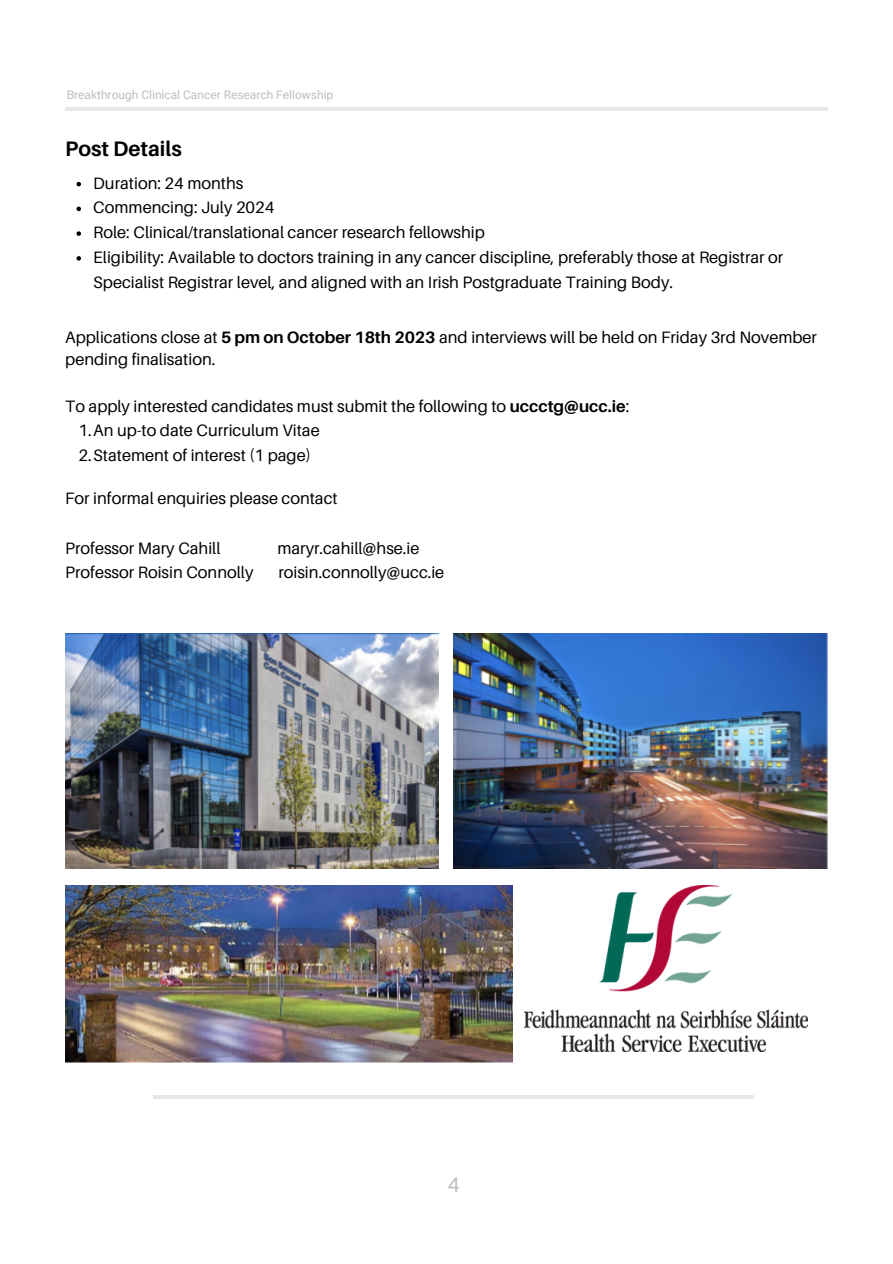
<style>
.page{position:relative;width:893px;height:1264px;background:#fff}
.page>*{position:absolute;margin:0;border:0;box-sizing:border-box;transform-origin:0 0}
.t1{font:700 21px "Aileron";color:#000}
.t2{font:21px "Aileron";color:#bfbdbd}
.t3{font:16.5px/24.8px "Aileron";color:#000}
.t4{font:12px "Araboto";color:#bfbdbd}
.s1{font-weight:700}
</style>
<div class="page">
<hr style="left:65px;top:107px;width:762px;height:3px;background:#e8e6e6">
<hr style="left:153px;top:1095px;width:601px;height:3px;background:#e8e6e6">
<img style="left:65px;top:633px;width:373px;height:235px">
<img style="left:453px;top:633px;width:374px;height:235px">
<img style="left:65px;top:885px;width:448px;height:177px">
<img style="left:524px;top:885px;width:283px;height:166px">
<svg style="left:76px;top:182px;width:5px;height:4px"></svg>
<svg style="left:76px;top:207px;width:5px;height:4px"></svg>
<svg style="left:76px;top:231px;width:5px;height:5px"></svg>
<svg style="left:76px;top:256px;width:5px;height:4px"></svg>
<p class="t4" style="left:67px;top:88px;width:268px">Breakthrough Clinical Cancer Research Fellowship</p>
<p class="t1" style="left:65px;top:136px;width:118px">Post Details</p>
<p class="t3" style="left:93px;top:170px;width:151px">Duration: 24 months</p>
<p class="t3" style="left:93px;top:195px;width:182px">Commencing: July 2024</p>
<p class="t3" style="left:93px;top:220px;width:393px">Role: Clinical/translational cancer research fellowship</p>
<p class="t3" style="left:93px;top:244px;width:691px">Eligibility: Available to doctors training in any cancer discipline, preferably those at Registrar or<br>Specialist Registrar level, and aligned with an Irish Postgraduate Training Body.</p>
<p class="t3" style="left:65px;top:325px;width:753px;line-height:22.5px">Applications close at <span class="s1">5 pm on October 18th 2023</span> and interviews will be held on Friday 3rd November pending finalisation.</p>
<p class="t3" style="left:65px;top:393px;width:565px">To apply interested candidates must submit the following to <span class="s1">uccctg@ucc.ie</span>:</p>
<p class="t3" style="left:78px;top:418px;width:243px">1.An up-to date Curriculum Vitae</p>
<p class="t3" style="left:78px;top:442px;width:234px">2.Statement of interest (1 page)</p>
<p class="t3" style="left:65px;top:485px;width:274px">For informal enquiries please contact</p>
<p class="t3" style="left:65px;top:535px;width:157px">Professor Mary Cahill</p>
<p class="t3" style="left:277px;top:535px;width:144px">maryr.cahill@hse.ie</p>
<p class="t3" style="left:65px;top:560px;width:190px">Professor Roisin Connolly</p>
<p class="t3" style="left:278px;top:560px;width:167px">roisin.connolly@ucc.ie</p>
<p class="t2" style="left:447px;top:1171px;width:14px">4</p>
</div>
